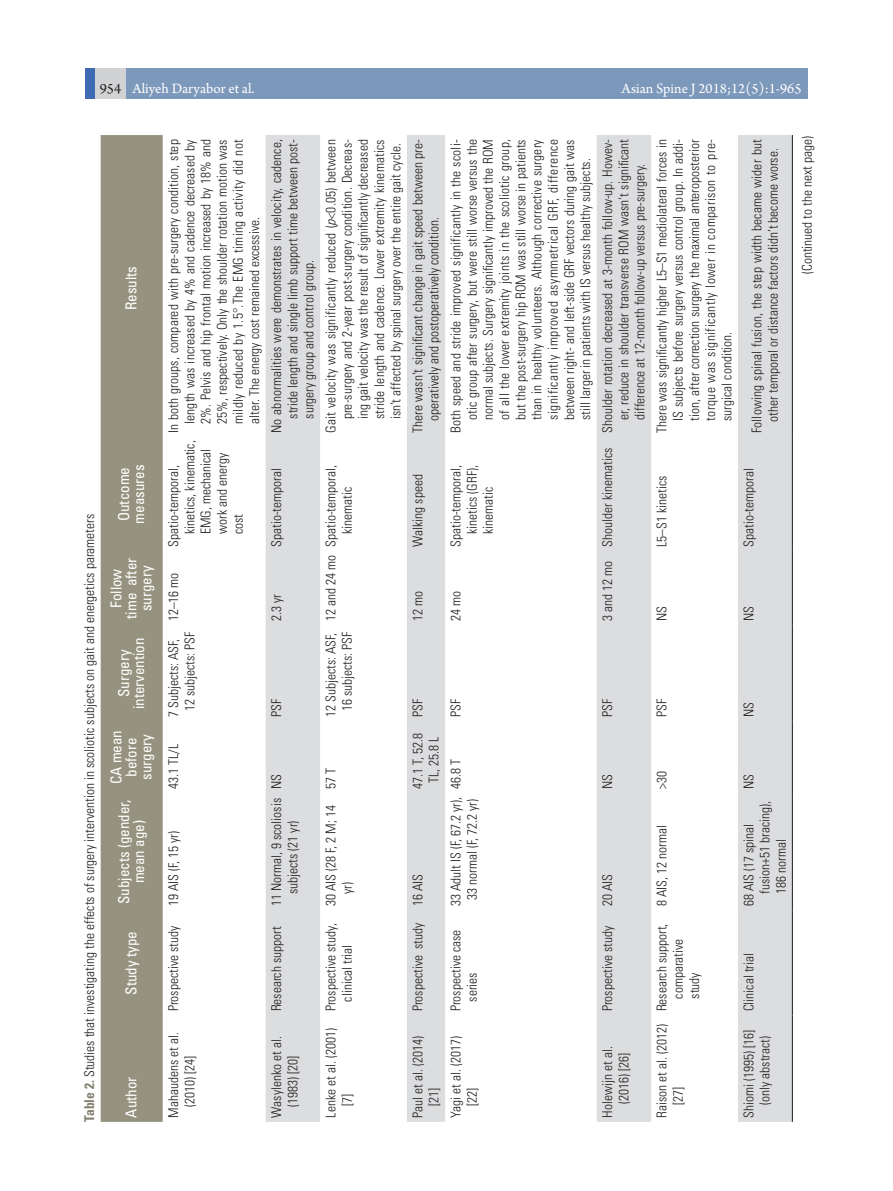
<style>
.page{position:relative;width:893px;height:1191px;background:#fff}
.page>*{position:absolute;margin:0;border:0;box-sizing:border-box;transform-origin:0 0}
.표_머리행{font:condensed 15px/15px "Univers LT Std";color:#fff;text-align:center}
.t1{font:15px "Arno Pro";color:#fff}
.표_본문{font:300 condensed 13.5px/16.2px "Univers LT Std";color:#231f20}
.표_왼쪽행{font:300 condensed 13.5px/16.2px "Univers LT Std";color:#231f20}
.표_그림설명{font:300 condensed 13.5px "Univers LT Std";color:#231f20}
.s1{color:#231f20}
.s2{font-weight:700;color:#82806e}
.s3{font-style:italic}
</style>
<div class="page">
<div style="left:85px;top:68px;width:58px;height:31px;background:#d1d2d4"></div>
<div style="left:126px;top:68px;width:682px;height:31px;background:#7c98bb"></div>
<div style="left:85px;top:68px;width:10px;height:31px;background:#406ab4"></div>
<div style="left:101px;top:135px;width:62px;height:986px;background:#95937f"></div>
<svg style="left:266px;top:135px;width:526px;height:986px"></svg>
<hr style="left:792px;top:1015px;width:1px;height:106px;background:#231f20">
<hr style="left:792px;top:910px;width:1px;height:105px;background:#231f20">
<hr style="left:792px;top:793px;width:1px;height:117px;background:#231f20">
<hr style="left:792px;top:721px;width:1px;height:72px;background:#231f20">
<hr style="left:792px;top:625px;width:1px;height:96px;background:#231f20">
<hr style="left:792px;top:551px;width:1px;height:74px;background:#231f20">
<hr style="left:792px;top:437px;width:1px;height:114px;background:#231f20">
<hr style="left:792px;top:135px;width:1px;height:302px;background:#231f20">
<p class="t1" style="left:100px;top:80px;width:156px"><span class="s1">954</span> Aliyeh Daryabor et al.</p>
<p class="t1" style="left:621px;top:80px;width:182px">Asian Spine J 2018;12(5):1-965</p>
<p class="표_그림설명" style="left:81px;top:1121px;width:609px;rotate:-90deg"><span class="s2">Table 2.</span> Studies that investigating the effects of surgery intervention in scoliotic subjects on gait and energetics parameters</p>
<p class="표_머리행" style="left:124px;top:310px;width:46px;rotate:-90deg">Results</p>
<p class="표_머리행" style="left:116px;top:524px;width:61px;text-align:left;rotate:-90deg">Outcome measures</p>
<p class="표_머리행" style="left:109px;top:619px;width:62px;rotate:-90deg">Follow time after surgery</p>
<p class="표_머리행" style="left:116px;top:709px;width:73px;rotate:-90deg">Surgery intervention</p>
<p class="표_머리행" style="left:109px;top:784px;width:56px;text-align:left;rotate:-90deg">CA mean before surgery</p>
<p class="표_머리행" style="left:116px;top:904px;width:106px;rotate:-90deg">Subjects (gender, mean age)</p>
<p class="표_머리행" style="left:124px;top:994px;width:65px;rotate:-90deg">Study type</p>
<p class="표_머리행" style="left:124px;top:1117px;width:42px;rotate:-90deg">Author</p>
<p class="표_본문" style="left:165px;top:424px;width:286px;text-align:justify;text-indent:-9px;rotate:-90deg">In both groups, compared with pre-surgery condition, step length was increased by 4% and cadence decreased by 2%. Pelvis and hip frontal motion increased by 18% and 25%, respectively. Only the shoulder rotation motion was mildly reduced by 1.5°.The EMG timing activity did not alter. The energy cost remained excessive.</p>
<p class="표_본문" style="left:165px;top:534px;width:95px;text-indent:-13px;rotate:-90deg">Spatio-temporal, kinetics, kinematic,<br>EMG, mechanical work and energy cost</p>
<p class="표_본문" style="left:165px;top:621px;width:50px;rotate:-90deg">12–16 mo</p>
<p class="표_본문" style="left:165px;top:717px;width:87px;text-align:center;rotate:-90deg">7 Subjects: ASF,<br>12 subjects: PSF</p>
<p class="표_본문" style="left:165px;top:789px;width:46px;rotate:-90deg">43.1 TL/L</p>
<p class="표_본문" style="left:165px;top:906px;width:77px;rotate:-90deg">19 AIS (F, 15 yr)</p>
<p class="표_본문" style="left:165px;top:1011px;width:87px;rotate:-90deg">Prospective study</p>
<p class="표_왼쪽행" style="left:165px;top:1107px;width:76px;text-indent:-11px;rotate:-90deg">Mahaudens et al. (2010) [24]</p>
<p class="표_본문" style="left:268px;top:419px;width:281px;text-align:justify;text-indent:-14px;rotate:-90deg">No abnormalities were demonstrates in velocity, cadence, stride length and single limb support time between post&shy;surgery group and control group.</p>
<p class="표_본문" style="left:323px;top:419px;width:282px;text-align:justify;text-indent:-13px;rotate:-90deg">Gait velocity was significantly reduced (<span class="s3">p</span>&lt;0.05) between pre-surgery and 2-year post-surgery condition. Decreas&shy;ing gait velocity was the result of significantly decreased stride length and cadence. Lower extremity kinematics isn’t affected by spinal surgery over the entire gait cycle.</p>
<p class="표_본문" style="left:409px;top:421px;width:283px;text-indent:-12px;rotate:-90deg">There wasn’t significant change in gait speed between pre&shy;operatively and postoperatively condition.</p>
<p class="표_본문" style="left:448px;top:420px;width:282px;text-align:justify;text-indent:-13px;rotate:-90deg">Both speed and stride improved significantly in the scoli&shy;otic group after surgery, but were still worse versus the normal subjects. Surgery significantly improved the ROM of all the lower extremity joints in the scoliotic group, but the post-surgery hip ROM was still worse in patients than in healthy volunteers. Although corrective surgery significantly improved asymmetrical GRF, difference between right- and left-side GRF vectors during gait was still larger in patients with IS versus healthy subjects.</p>
<p class="표_본문" style="left:268px;top:547px;width:80px;rotate:-90deg">Spatio-temporal</p>
<p class="표_본문" style="left:268px;top:621px;width:28px;rotate:-90deg">2.3 yr</p>
<p class="표_본문" style="left:268px;top:717px;width:19px;rotate:-90deg">PSF</p>
<p class="표_본문" style="left:268px;top:789px;width:16px;rotate:-90deg">NS</p>
<p class="표_본문" style="left:268px;top:894px;width:97px;text-indent:-12px;rotate:-90deg">11 Normal, 9 scoliosis subjects (21 yr)</p>
<p class="표_본문" style="left:268px;top:1011px;width:86px;rotate:-90deg">Research support</p>
<p class="표_왼쪽행" style="left:268px;top:1106px;width:72px;text-indent:-11px;rotate:-90deg">Wasylenko et al. (1983) [20]</p>
<p class="표_본문" style="left:323px;top:534px;width:70px;text-indent:-13px;rotate:-90deg">Spatio-temporal, kinematic</p>
<p class="표_본문" style="left:323px;top:621px;width:67px;rotate:-90deg">12 and 24 mo</p>
<p class="표_본문" style="left:323px;top:717px;width:87px;text-align:center;rotate:-90deg">12 Subjects: ASF,<br>16 subjects: PSF</p>
<p class="표_본문" style="left:323px;top:789px;width:22px;rotate:-90deg">57 T</p>
<p class="표_본문" style="left:323px;top:894px;width:90px;text-indent:-12px;rotate:-90deg">30 AIS (28 F, 2 M; 14 yr)</p>
<p class="표_본문" style="left:323px;top:1001px;width:80px;text-indent:-10px;rotate:-90deg">Prospective study, clinical trial</p>
<p class="표_왼쪽행" style="left:323px;top:1106px;width:79px;text-indent:-11px;rotate:-90deg">Lenke et al. (2001) [7]</p>
<p class="표_본문" style="left:409px;top:547px;width:74px;rotate:-90deg">Walking speed</p>
<p class="표_본문" style="left:409px;top:621px;width:31px;rotate:-90deg">12 mo</p>
<p class="표_본문" style="left:448px;top:534px;width:70px;text-align:justify;text-indent:-13px;rotate:-90deg">Spatio-temporal, kinetics (GRF), kinematic</p>
<p class="표_본문" style="left:448px;top:621px;width:31px;rotate:-90deg">24 mo</p>
<p class="표_본문" style="left:409px;top:717px;width:19px;rotate:-90deg">PSF</p>
<p class="표_본문" style="left:409px;top:789px;width:57px;text-align:center;rotate:-90deg">47.1 T, 52.8<br>TL, 25.8 L</p>
<p class="표_본문" style="left:409px;top:906px;width:34px;rotate:-90deg">16 AIS</p>
<p class="표_본문" style="left:409px;top:1011px;width:90px;rotate:-90deg">Prospective study</p>
<p class="표_본문" style="left:448px;top:717px;width:19px;rotate:-90deg">PSF</p>
<p class="표_본문" style="left:448px;top:789px;width:31px;rotate:-90deg">46.8 T</p>
<p class="표_본문" style="left:448px;top:906px;width:110px;text-align:center;rotate:-90deg">33 Adult IS (F, 67.2 yr),<br>33 normal (F, 72.2 yr)</p>
<p class="표_본문" style="left:448px;top:1001px;width:73px;text-indent:-10px;rotate:-90deg">Prospective case series</p>
<p class="표_왼쪽행" style="left:409px;top:1105px;width:71px;text-indent:-12px;rotate:-90deg">Paul et al. (2014) [21]</p>
<p class="표_왼쪽행" style="left:448px;top:1105px;width:71px;text-indent:-12px;rotate:-90deg">Yagi et al. (2017) [22]</p>
<p class="표_본문" style="left:599px;top:420px;width:282px;text-align:justify;text-indent:-13px;rotate:-90deg">Shoulder rotation decreased at 3-month follow-up. Howev&shy;er, reduce in shoulder transverse ROM wasn’t significant difference at 12-month follow-up versus pre-surgery.</p>
<p class="표_본문" style="left:599px;top:547px;width:100px;rotate:-90deg">Shoulder kinematics</p>
<p class="표_본문" style="left:599px;top:621px;width:61px;rotate:-90deg">3 and 12 mo</p>
<p class="표_본문" style="left:654px;top:421px;width:283px;text-align:justify;text-indent:-12px;rotate:-90deg">There was significantly higher L5–S1 mediolateral forces in IS subjects before surgery versus control group. In addi&shy;tion, after correction surgery the maximal anteroposterior torque was significantly lower in comparison to pre&shy;surgical condition.</p>
<p class="표_본문" style="left:654px;top:547px;width:73px;rotate:-90deg">L5–S1 kinetics</p>
<p class="표_본문" style="left:654px;top:621px;width:16px;rotate:-90deg">NS</p>
<p class="표_본문" style="left:749px;top:433px;width:295px;text-align:center;rotate:-90deg">Following spinal fusion, the step width became wider but other temporal or distance factors didn’t become worse.</p>
<p class="표_그림설명" style="left:799px;top:274px;width:139px;rotate:-90deg">(Continued to the next page)</p>
<p class="표_본문" style="left:741px;top:547px;width:80px;rotate:-90deg">Spatio-temporal</p>
<p class="표_본문" style="left:741px;top:621px;width:16px;rotate:-90deg">NS</p>
<p class="표_본문" style="left:599px;top:717px;width:19px;rotate:-90deg">PSF</p>
<p class="표_본문" style="left:599px;top:789px;width:16px;rotate:-90deg">NS</p>
<p class="표_본문" style="left:599px;top:906px;width:34px;rotate:-90deg">20 AIS</p>
<p class="표_본문" style="left:599px;top:1011px;width:87px;rotate:-90deg">Prospective study</p>
<p class="표_왼쪽행" style="left:599px;top:1117px;width:73px;text-align:center;rotate:-90deg">Holewijn et al. (2016) [26]</p>
<p class="표_본문" style="left:654px;top:717px;width:19px;rotate:-90deg">PSF</p>
<p class="표_본문" style="left:654px;top:789px;width:19px;rotate:-90deg">&gt;30</p>
<p class="표_본문" style="left:654px;top:906px;width:82px;rotate:-90deg">8 AIS, 12 normal</p>
<p class="표_본문" style="left:654px;top:998px;width:76px;text-indent:-13px;rotate:-90deg">Research support, comparative study</p>
<p class="표_왼쪽행" style="left:654px;top:1104px;width:82px;text-indent:-13px;rotate:-90deg">Raison et al. (2012) [27]</p>
<p class="표_본문" style="left:741px;top:717px;width:16px;rotate:-90deg">NS</p>
<p class="표_본문" style="left:741px;top:789px;width:16px;rotate:-90deg">NS</p>
<p class="표_본문" style="left:741px;top:894px;width:94px;text-indent:-12px;rotate:-90deg">68 AIS (17 spinal fusion+51 bracing),<br>186 normal</p>
<p class="표_본문" style="left:741px;top:1011px;width:60px;rotate:-90deg">Clinical trial</p>
<p class="표_왼쪽행" style="left:741px;top:1117px;width:89px;text-align:center;rotate:-90deg">Shiomi (1995) [16] (only abstract)</p>
</div>
